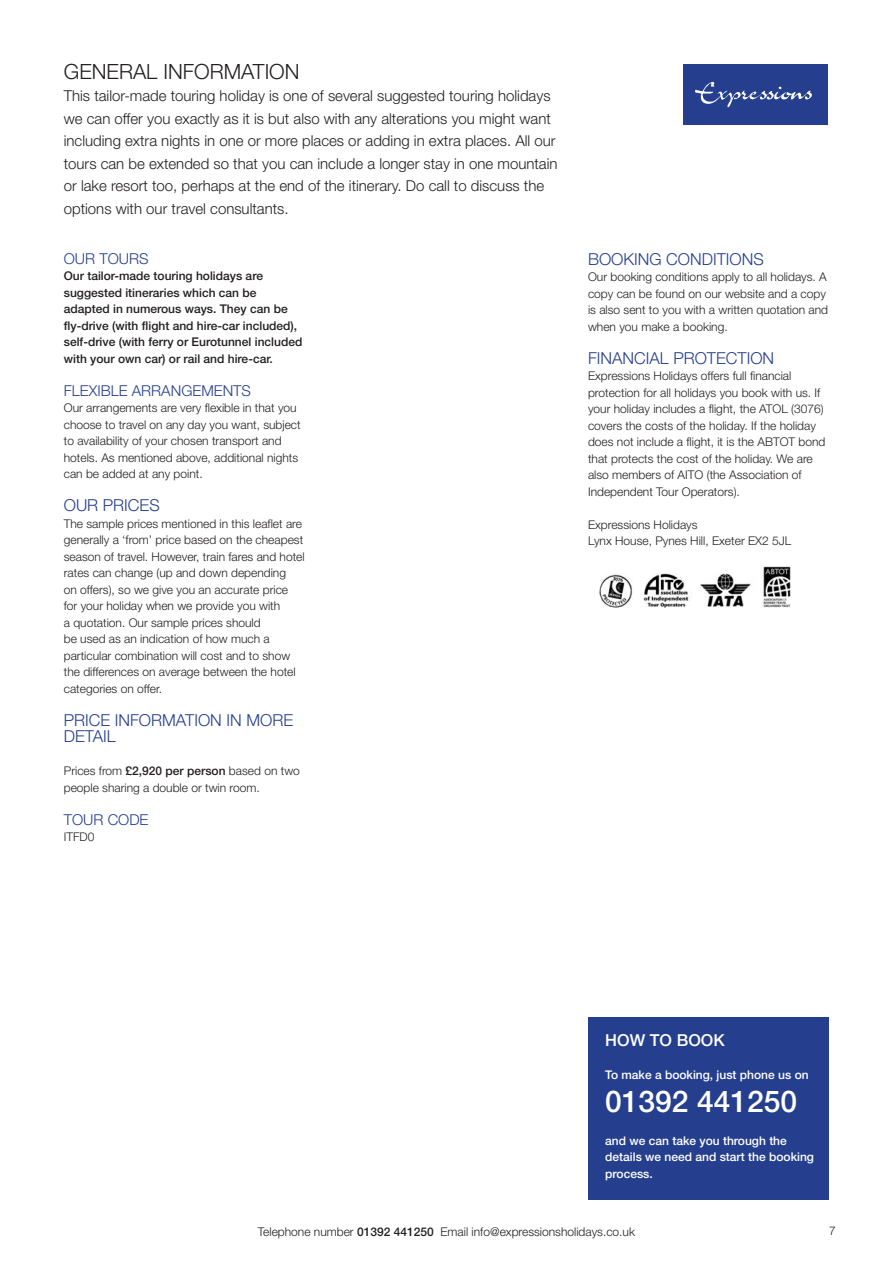
<style>
.page{position:relative;width:893px;height:1263px;background:#fff}
.page>*{position:absolute;margin:0;border:0;box-sizing:border-box;transform-origin:0 0}
.t1{font:500 30px "Helvetica Neue LT Std";color:#fff}
.head{font:300 21px "Helvetica Neue LT Std";color:#231f20}
.text{font:300 16.5px/16.5px "Helvetica Neue LT Std";color:#253f8e}
.sub_head{font:300 16.5px "Helvetica Neue LT Std";color:#253f8e}
.t2{font:500 16.5px "Helvetica Neue LT Std";color:#fff}
.large_text{font:300 15px/22.5px "Helvetica Neue LT Std";color:#231f20}
.text-2{font:300 15px "Helvetica Neue LT Std";color:#253f8e}
.text-3{font:300 12px/16.5px "Helvetica Neue LT Std";color:#231f20}
.text-4{font:500 12px/16.5px "Helvetica Neue LT Std";color:#231f20}
.sub_head-2{font:300 12px/16.5px "Helvetica Neue LT Std";color:#231f20}
.t3{font:500 12px/16.5px "Helvetica Neue LT Std";color:#fff}
.s1{font-weight:500}
</style>
<div class="page">
<div style="left:588px;top:1017px;width:241px;height:182px;background:#253f8e"></div>
<div style="left:683px;top:64px;width:145px;height:60px;background:#253f8e"></div>
<img style="left:599px;top:566px;width:192px;height:42px">
<p class="head" style="left:64px;top:58px;width:237px">GENERAL INFORMATION</p>
<p class="large_text" style="left:64px;top:84px;width:495px">This tailor-made touring holiday is one of several suggested touring holidays we can offer you exactly as it is but also with any alterations you might want including extra nights in one or more places or adding in extra places. All our tours can be extended so that you can include a longer stay in one mountain or lake resort too, perhaps at the end of the itinerary. Do call to discuss the options with our travel consultants.</p>
<p class="text-2" style="left:64px;top:249px;width:86px">OUR TOURS</p>
<p class="text-4" style="left:64px;top:268px;width:240px">Our tailor-made touring holidays are suggested itineraries which can be adapted in numerous ways. They can be fly-drive (with flight and hire-car included), self-drive (with ferry or Eurotunnel included with your own car) or rail and hire-car.</p>
<p class="text-2" style="left:64px;top:381px;width:189px">FLEXIBLE ARRANGEMENTS</p>
<p class="text-3" style="left:64px;top:399px;width:238px">Our arrangements are very flexible in that you choose to travel on any day you want, subject to availability of your chosen transport and hotels. As mentioned above, additional nights can be added at any point.</p>
<p class="text" style="left:64px;top:497px;width:97px">OUR PRICES</p>
<p class="text-3" style="left:64px;top:515px;width:242px">The sample prices mentioned in this leaflet are generally a ‘from’ price based on the cheapest season of travel. However, train fares and hotel rates can change (up and down depending<br>on offers), so we give you an accurate price<br>for your holiday when we provide you with<br>a quotation. Our sample prices should<br>be used as an indication of how much a particular combination will cost and to show the differences on average between the hotel categories on offer.</p>
<p class="text" style="left:64px;top:711px;width:231px">PRICE INFORMATION IN MORE<br>DETAIL</p>
<p class="text-3" style="left:64px;top:762px;width:238px">Prices from <span class="s1">£2,920 per person</span> based on two people sharing a double or twin room.</p>
<p class="text-2" style="left:64px;top:810px;width:86px">TOUR CODE</p>
<p class="text-3" style="left:64px;top:828px;width:32px">ITFD0</p>
<p class="sub_head" style="left:588px;top:249px;width:177px">BOOKING CONDITIONS</p>
<p class="sub_head-2" style="left:588px;top:269px;width:242px">Our booking conditions apply to all holidays. A copy can be found on our website and a copy is also sent to you with a written quotation and when you make a booking.</p>
<p class="text" style="left:588px;top:349px;width:188px">FINANCIAL PROTECTION</p>
<p class="text-3" style="left:588px;top:368px;width:239px">Expressions Holidays offers full financial protection for all holidays you book with us. If your holiday includes a flight, the ATOL (3076) covers the costs of the holiday. If the holiday does not include a flight, it is the ABTOT bond that protects the cost of the holiday. We are also members of AITO (the Association of Independent Tour Operators).</p>
<p class="text-3" style="left:588px;top:516px;width:111px">Expressions Holidays</p>
<p class="text-3" style="left:588px;top:533px;width:205px">Lynx House, Pynes Hill, Exeter EX2 5JL</p>
<p class="t2" style="left:605px;top:1030px;width:121px">HOW TO BOOK</p>
<p class="t3" style="left:605px;top:1066px;width:205px">To make a booking, just phone us on</p>
<p class="t1" style="left:605px;top:1083px;width:193px">01392 441250</p>
<p class="t3" style="left:605px;top:1132px;width:210px">and we can take you through the details we need and start the booking process.</p>
<p class="text-3" style="left:258px;top:1224px;width:379px">Telephone number <span class="s1">01392 441250</span> Email info@expressionsholidays.co.uk</p>
<p class="text-3" style="left:829px;top:1222px;width:8px">7</p>
</div>
